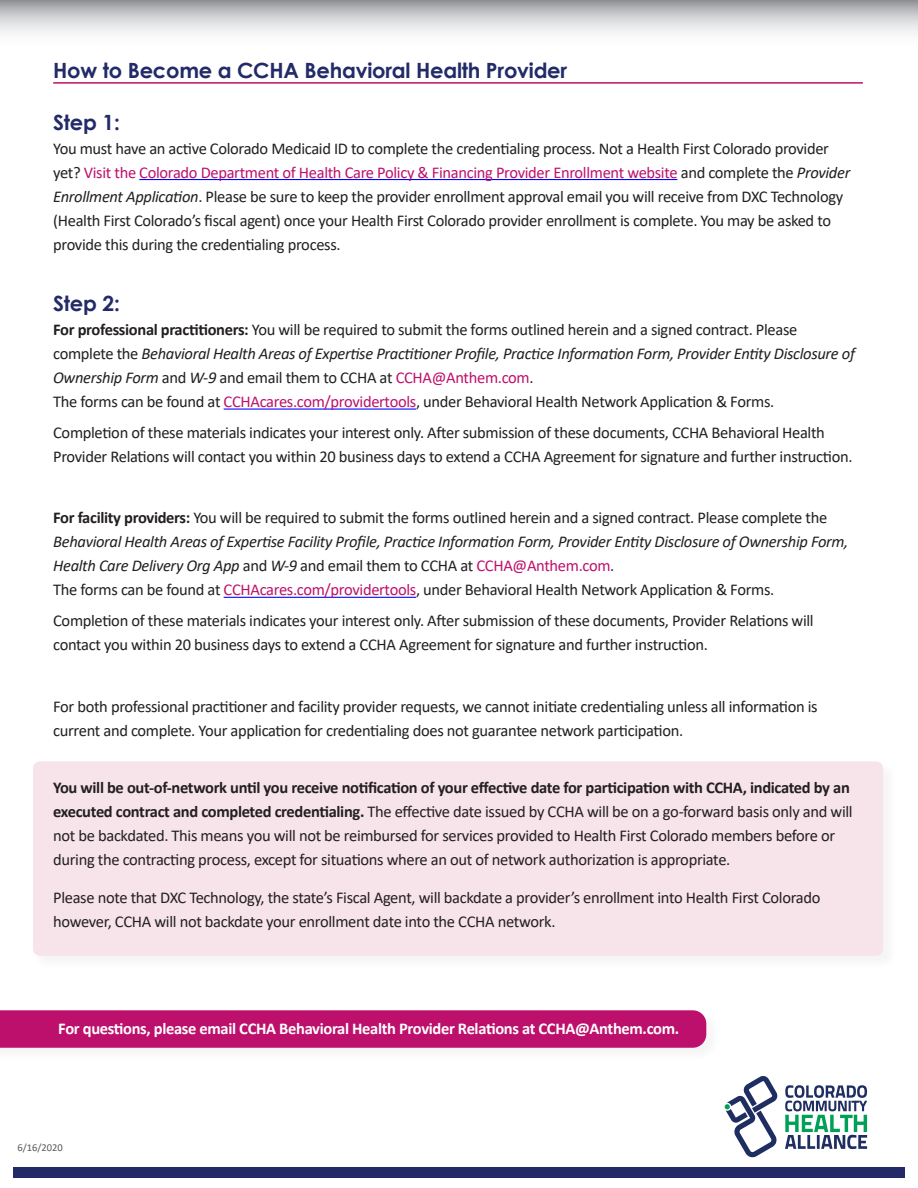
<style>
.page{position:relative;width:918px;height:1188px;background:#fff}
.page>*{position:absolute;margin:0;border:0;box-sizing:border-box;transform-origin:0 0}
.Normal__Web{font:700 21px "Century Gothic";letter-spacing:-.01em;color:#222b68}
.t1{font:16.5px/24px "Calibri";letter-spacing:-.02em;color:#231f20}
.t2{font:700 16.5px "Calibri";letter-spacing:-.02em;color:#fff}
.t3{font:10.5px "Calibri";color:#57585a}
.s1{color:#bd106c}
.s2{font-style:italic}
.s3{font-weight:700}
</style>
<div class="page">
<div style="left:32px;top:760px;width:866px;height:211px;background:#fafafa"></div>
<div style="left:33px;top:761px;width:850px;height:195px;background:#f6e4ea;border-radius:7px"></div>
<div style="left:0;top:1009px;width:721px;height:54px;background:#fafafa"></div>
<div style="left:0;top:1010px;width:706px;height:38px;background:#bd106c"></div>
<svg style="left:0;top:0;width:918px;height:33px;background:#cacbcd"></svg>
<hr style="left:139px;top:179px;width:538px;height:1px;background:#00f">
<hr style="left:224px;top:409px;width:192px;height:1px;background:#00f">
<hr style="left:224px;top:597px;width:192px;height:1px;background:#00f">
<hr style="left:53px;top:82px;width:810px;height:2px;background:#bd106c">
<svg style="left:725px;top:1076px;width:142px;height:82px"></svg>
<div style="left:13px;top:1167px;width:892px;height:11px;background:#222b68"></div>
<p class="Normal__Web" style="left:53px;top:55px;width:516px">How to Become a CCHA Behavioral Health Provider</p>
<p class="Normal__Web" style="left:53px;top:106px;width:68px">Step 1:</p>
<p class="t1" style="left:53px;top:136px;width:799px">You must have an active Colorado Medicaid ID to complete the credentialing process. Not a Health First Colorado provider yet? <span class="s1">Visit the Colorado Department of Health Care Policy &amp; Financing Provider Enrollment website</span> and complete the <span class="s2">Provider Enrollment Application</span>. Please be sure to keep the provider enrollment approval email you will receive from DXC Technology (Health First Colorado’s fiscal agent) once your Health First Colorado provider enrollment is complete. You may be asked to provide this during the credentialing process.</p>
<p class="Normal__Web" style="left:53px;top:288px;width:68px">Step 2:</p>
<p class="t1" style="left:53px;top:317px;width:803px"><span class="s3">For professional practitioners:</span> You will be required to submit the forms outlined herein and a signed contract. Please complete the <span class="s2">Behavioral Health Areas of Expertise Practitioner Profile, Practice Information Form, Provider Entity Disclosure of Ownership Form</span> and <span class="s2">W-9</span> and email them to CCHA at <span class="s1">CCHA@Anthem.com</span>.<br>The forms can be found at <span class="s1">CCHAcares.com/providertools</span>, under Behavioral Health Network Application &amp; Forms.</p>
<p class="t1" style="left:53px;top:420px;width:801px">Completion of these materials indicates your interest only. After submission of these documents, CCHA Behavioral Health<br>Provider Relations will contact you within 20 business days to extend a CCHA Agreement for signature and further instruction.</p>
<p class="t1" style="left:53px;top:506px;width:797px"><span class="s3">For facility providers:</span> You will be required to submit the forms outlined herein and a signed contract. Please complete the <span class="s2">Behavioral Health Areas of Expertise Facility Profile, Practice Information Form, Provider Entity Disclosure of Ownership Form, Health Care Delivery Org App</span> and <span class="s2">W-9</span> and email them to CCHA at <span class="s1">CCHA@Anthem.com</span>.<br>The forms can be found at <span class="s1">CCHAcares.com/providertools</span>, under Behavioral Health Network Application &amp; Forms.</p>
<p class="t1" style="left:53px;top:608px;width:762px">Completion of these materials indicates your interest only. After submission of these documents, Provider Relations will contact you within 20 business days to extend a CCHA Agreement for signature and further instruction.</p>
<p class="t1" style="left:53px;top:694px;width:766px">For both professional practitioner and facility provider requests, we cannot initiate credentialing unless all information is current and complete. Your application for credentialing does not guarantee network participation.</p>
<p class="t1" style="left:53px;top:776px;width:801px"><span class="s3">You will be out-of-network until you receive notification of your effective date for participation with CCHA, indicated by an executed contract and completed credentialing.</span> The effective date issued by CCHA will be on a go-forward basis only and will not be backdated. This means you will not be reimbursed for services provided to Health First Colorado members before or during the contracting process, except for situations where an out of network authorization is appropriate.</p>
<p class="t1" style="left:53px;top:885px;width:769px">Please note that DXC Technology, the state’s Fiscal Agent, will backdate a provider’s enrollment into Health First Colorado however, CCHA will not backdate your enrollment date into the CCHA network.</p>
<p class="t2" style="left:58px;top:1017px;width:622px">For questions, please email CCHA Behavioral Health Provider Relations at CCHA@Anthem.com.</p>
<p class="t3" style="left:18px;top:1140px;width:47px">6/16/2020</p>
</div>
